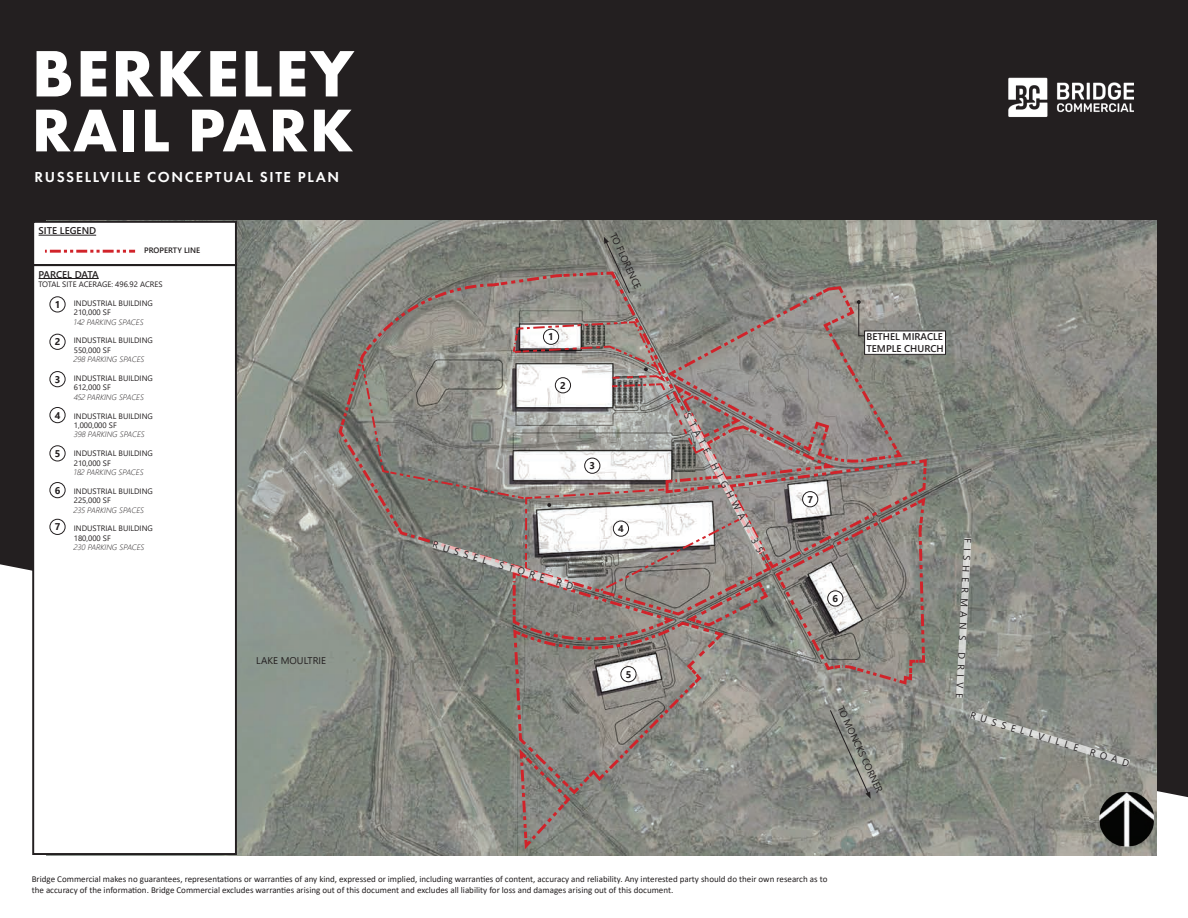
<style>
.page{position:relative;width:1188px;height:918px;background:#fff}
.page>*{position:absolute;margin:0;border:0;box-sizing:border-box;transform-origin:0 0}
.t1{font:700 68.1px "Futura PT";letter-spacing:.03em;color:#fff}
.t2{font:700 62.55px "Futura PT";letter-spacing:.03em;color:#fff}
.t3{font:700 15.6px "Segoe UI";color:#231f20}
.t4{font:600 15px "Futura PT";letter-spacing:.11em;color:#fff}
.t5{font:9.75px "Segoe UI";color:#231f20}
.t6{font:600 9.75px/11.7px "Segoe UI";color:#231f20}
.t7{font:700 9.75px "Segoe UI";color:#231f20}
.grey_body{font:9px/10.5px "Calibri";color:#231f20}
.t8{font:7.8px/9.4px "Segoe UI";color:#231f20}
.t9{font:600 7.8px "Segoe UI";color:#231f20}
.s1{font-weight:300;font-style:italic}
</style>
<div class="page">
<div style="left:0;top:0;width:1188px;height:856px;background:#231f20"></div>
<img style="left:1008px;top:75px;width:126px;height:44px">
<img style="left:237px;top:221px;width:920px;height:634px">
<img style="left:1100px;top:792px;width:54px;height:54px">
<div style="left:33px;top:265px;width:203px;height:589px;background:#fff"></div>
<hr style="left:39px;top:278px;width:60px;height:1px;background:#231f20">
<div style="left:32px;top:264px;width:205px;height:591px;border:2px solid #231f20"></div>
<div style="left:33px;top:222px;width:203px;height:43px;background:#fff"></div>
<hr style="left:39px;top:235px;width:57px;height:1px;background:#231f20">
<div style="left:32px;top:221px;width:205px;height:45px;border:2px solid #231f20"></div>
<svg style="left:45px;top:250px;width:90px;height:3px"></svg>
<div style="left:49px;top:296px;width:17px;height:17px;border:1px solid #231f20;border-radius:50%"></div>
<div style="left:49px;top:334px;width:17px;height:16px;border:1px solid #231f20;border-radius:50%"></div>
<div style="left:49px;top:371px;width:17px;height:16px;border:1px solid #231f20;border-radius:50%"></div>
<div style="left:49px;top:407px;width:17px;height:16px;border:1px solid #231f20;border-radius:50%"></div>
<div style="left:49px;top:445px;width:17px;height:16px;border:1px solid #231f20;border-radius:50%"></div>
<div style="left:49px;top:482px;width:17px;height:16px;border:1px solid #231f20;border-radius:50%"></div>
<div style="left:49px;top:519px;width:17px;height:16px;border:1px solid #231f20;border-radius:50%"></div>
<svg style="left:969px;top:711px;width:161px;height:56px;background:#949690"></svg>
<svg style="left:956px;top:538px;width:15px;height:160px;background:#a9aca6"></svg>
<div style="left:865px;top:331px;width:81px;height:23px;background:#fff"></div>
<div style="left:864px;top:330px;width:82px;height:25px;border:1px solid #231f20"></div>
<svg style="left:338px;top:237px;width:590px;height:616px;background:#918d88"></svg>
<p class="t1" style="left:32px;top:30px;width:323px">BERKELEY</p>
<p class="t2" style="left:32px;top:90px;width:323px">RAIL PARK</p>
<p class="t4" style="left:35px;top:168px;width:306px">RUSSELLVILLE CONCEPTUAL SITE PLAN</p>
<p class="t6" style="left:39px;top:224px;width:59px">SITE LEGEND</p>
<p class="t9" style="left:144px;top:243px;width:57px">PROPERTY LINE</p>
<p class="t6" style="left:39px;top:268px;width:62px">PARCEL DATA</p>
<p class="t8" style="left:39px;top:279px;width:126px">TOTAL SITE ACERAGE: 496.92 ACRES</p>
<p class="t8" style="left:74px;top:298px;width:81px">INDUSTRIAL BUILDING<br>210,000 SF<br><span class="s1">142 PARKING SPACES</span></p>
<p class="t8" style="left:74px;top:335px;width:81px">INDUSTRIAL BUILDING<br>550,000 SF<br><span class="s1">298 PARKING SPACES</span></p>
<p class="t8" style="left:74px;top:373px;width:81px">INDUSTRIAL BUILDING<br>612,000 SF<br><span class="s1">452 PARKING SPACES</span></p>
<p class="t8" style="left:74px;top:410px;width:81px">INDUSTRIAL BUILDING<br>1,000,000 SF<br><span class="s1">398 PARKING SPACES</span></p>
<p class="t8" style="left:74px;top:448px;width:81px">INDUSTRIAL BUILDING<br>210,000 SF<br><span class="s1">182 PARKING SPACES</span></p>
<p class="t8" style="left:74px;top:486px;width:81px">INDUSTRIAL BUILDING<br>225,000 SF<br><span class="s1">235 PARKING SPACES</span></p>
<p class="t8" style="left:74px;top:523px;width:81px">INDUSTRIAL BUILDING<br>180,000 SF<br><span class="s1">230 PARKING SPACES</span></p>
<p class="t7" style="left:55px;top:295px;width:7px">1</p>
<p class="t7" style="left:55px;top:333px;width:7px">2</p>
<p class="t7" style="left:55px;top:370px;width:7px">3</p>
<p class="t7" style="left:55px;top:376px;width:7px">4</p>
<p class="t7" style="left:55px;top:406px;width:7px">4</p>
<p class="t7" style="left:55px;top:444px;width:7px">5</p>
<p class="t7" style="left:55px;top:481px;width:7px">6</p>
<p class="t7" style="left:55px;top:518px;width:7px">7</p>
<p class="t5" style="left:256px;top:652px;width:71px">LAKE MOULTRIE</p>
<p class="t7" style="left:548px;top:328px;width:7px">1</p>
<p class="t7" style="left:560px;top:376px;width:7px">2</p>
<p class="t5" style="left:621px;top:230px;width:62px;rotate:65deg">TO FLORENCE</p>
<p class="t5" style="left:435px;top:535px;width:58px;rotate:17deg">RUSSEL</p>
<p class="t5" style="left:502px;top:556px;width:49px;rotate:17deg">STORE</p>
<p class="t7" style="left:589px;top:457px;width:7px">3</p>
<p class="t7" style="left:618px;top:520px;width:7px">4</p>
<p class="t7" style="left:626px;top:665px;width:7px">5</p>
<p class="t5" style="left:695px;top:409px;width:46px;rotate:62deg">STATE</p>
<p class="t5" style="left:722px;top:460px;width:74px;rotate:62deg">HIGHWAY</p>
<p class="t6" style="left:866px;top:330px;width:79px">BETHEL MIRACLE<br>TEMPLE CHURCH</p>
<p class="t7" style="left:807px;top:490px;width:7px">7</p>
<p class="t7" style="left:832px;top:589px;width:7px">6</p>
<p class="t5" style="left:849px;top:702px;width:96px;rotate:65deg">TO MONCKS CORNER</p>
<p class="t5" style="left:977px;top:539px;width:161px;rotate:93deg">FISHERMANS DRIVE</p>
<p class="t5" style="left:973px;top:706px;width:167px;rotate:17deg">RUSSELLVILLE ROAD</p>
<p class="t3" style="left:32px;top:860px;width:216px">RUSSELLVILLE MASTER PLAN</p>
<p class="grey_body" style="left:32px;top:874px;width:797px">Bridge Commercial makes no guarantees, representations or warranties of any kind, expressed or implied, including warranties of content, accuracy and reliability. Any interested party should do their own research as to the accuracy of the information. Bridge Commercial excludes warranties arising out of this document and excludes all liability for loss and damages arising out of this document.</p>
</div>
